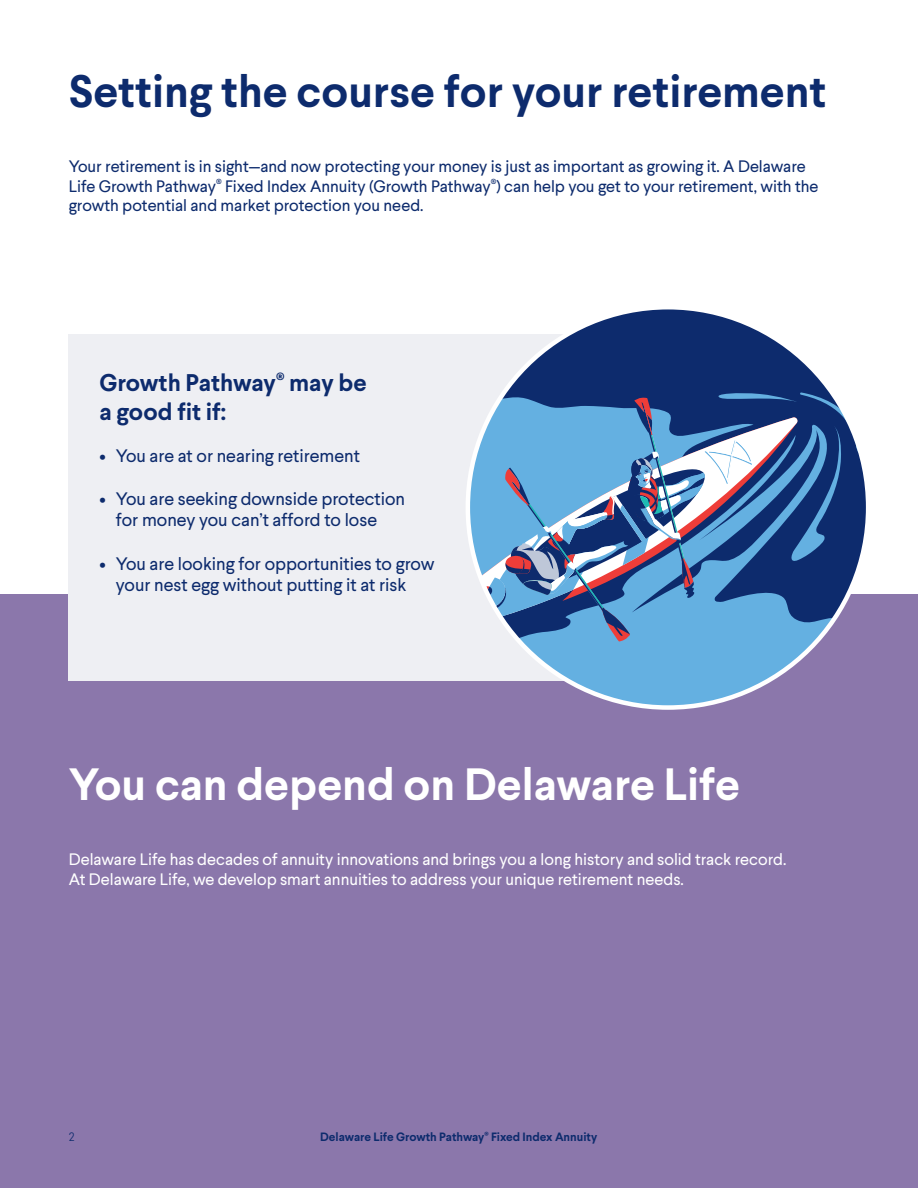
<style>
.page{position:relative;width:918px;height:1188px;background:#fff}
.page>*{position:absolute;margin:0;border:0;box-sizing:border-box;transform-origin:0 0}
.t1{font:700 45px "Larsseit";color:#0d2b6d}
.t2{font:700 45px "Larsseit";color:#fff}
.t3{font:700 24px/28.8px "Larsseit";color:#0d2b6d}
.t4{font:18px/21.6px "Larsseit";color:#0d2b6d}
.t5{font:16.5px/19.8px "Larsseit";color:#0d2b6d}
.t6{font:16.5px/19.8px "Larsseit";color:#fff}
.t7{font:700 12px "Larsseit";color:#0d2b6d}
.t8{font:300 12px "Larsseit";color:#0d2b6d}
</style>
<div class="page">
<div style="left:0;top:594px;width:918px;height:594px;background:#8b77ab"></div>
<div style="left:69px;top:334px;width:635px;height:347px;background:#eeeff3"></div>
<svg style="left:499px;top:310px;width:366px;height:398px"></svg>
<svg style="left:468px;top:396px;width:353px;height:246px;background:#638dba"></svg>
<p class="t1" style="left:69px;top:61px;width:759px">Setting the course for your retirement</p>
<p class="t5" style="left:69px;top:156px;width:738px">Your retirement is in sight—and now protecting your money is just as important as growing it. A Delaware</p>
<p class="t5" style="left:69px;top:176px;width:751px">Life Growth Pathway<sup>®</sup> Fixed Index Annuity (Growth Pathway<sup>®</sup>) can help you get to your retirement, with the growth potential and market protection you need.</p>
<p class="t3" style="left:99px;top:368px;width:269px">Growth Pathway<sup>®</sup> may be a good fit if:</p>
<p class="t4" style="left:99px;top:444px;width:262px">• You are at or nearing retirement</p>
<p class="t4" style="left:116px;top:487px;width:291px;text-indent:-16px">• You are seeking downside protection for money you can’t afford to lose</p>
<p class="t4" style="left:116px;top:552px;width:320px;text-indent:-16px">• You are looking for opportunities to grow your nest egg without putting it at risk</p>
<p class="t2" style="left:69px;top:754px;width:673px">You can depend on Delaware Life</p>
<p class="t6" style="left:69px;top:849px;width:719px">Delaware Life has decades of annuity innovations and brings you a long history and solid track record.<br>At Delaware Life, we develop smart annuities to address your unique retirement needs.</p>
<p class="t8" style="left:69px;top:1129px;width:7px">2</p>
<p class="t7" style="left:320px;top:1129px;width:279px">Delaware Life Growth Pathway<sup>®</sup> Fixed Index Annuity</p>
</div>
